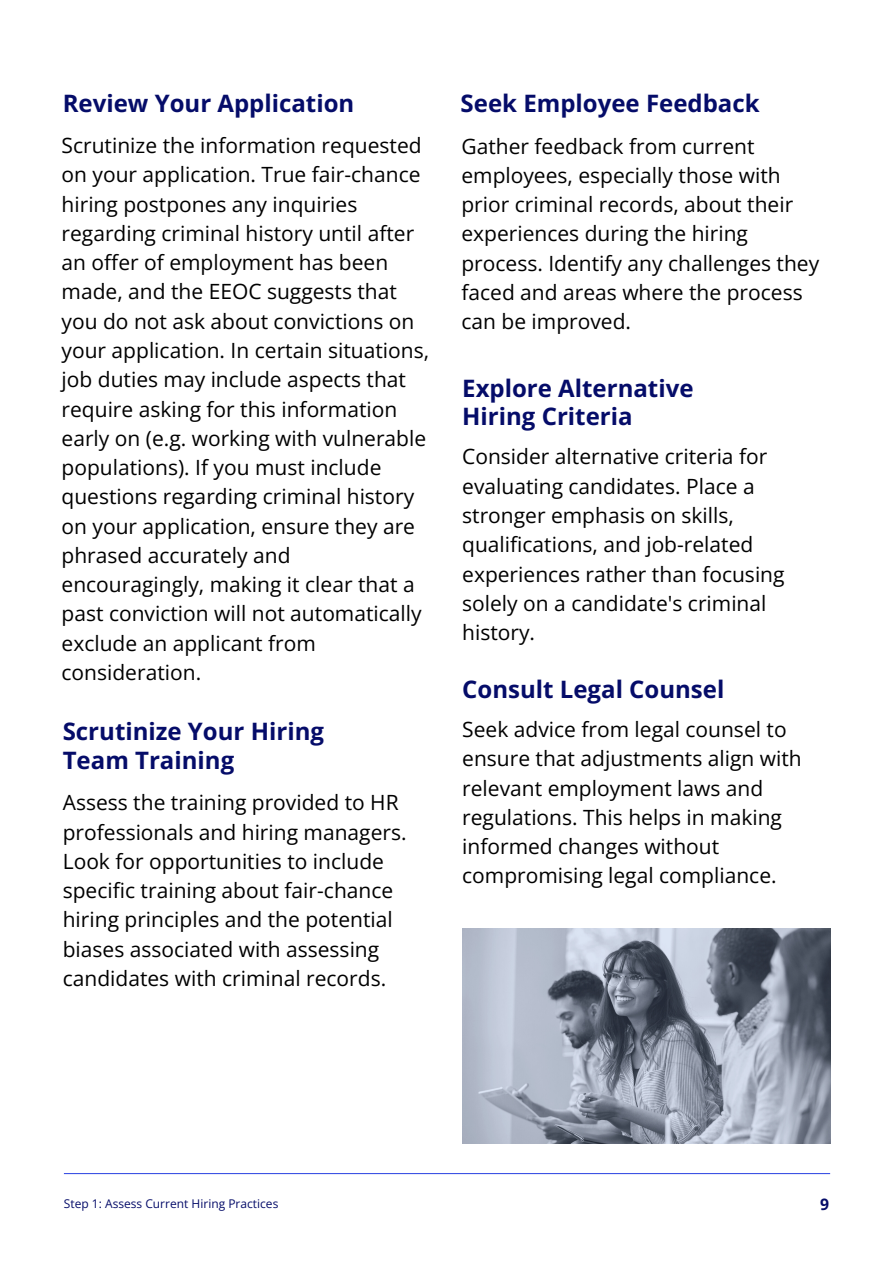
<style>
.page{position:relative;width:893px;height:1264px;background:#fff}
.page>*{position:absolute;margin:0;border:0;box-sizing:border-box;transform-origin:0 0}
.t1{font:700 24px/28.2px "Open Sans";color:#050c69}
.t2{font:21px/29.2px "Open Sans";color:#000}
.t3{font:700 15.75px "Open Sans";color:#050c69}
.t4{font:12px "Open Sans";color:#050c69}
</style>
<div class="page">
<hr style="left:64px;top:1172px;width:766px;height:2px;background:#3d53e4">
<img style="left:462px;top:928px;width:368px;height:215px">
<p class="t1" style="left:63px;top:88px;width:293px">Review Your Application</p>
<p class="t2" style="left:62px;top:130px;width:369px">Scrutinize the information requested on your application. True fair-chance hiring postpones any inquiries regarding criminal history until after an offer of employment has been made, and the EEOC suggests that you do not ask about convictions on your application. In certain situations, job duties may include aspects that require asking for this information early on (e.g. working with vulnerable populations). If you must include questions regarding criminal history on your application, ensure they are phrased accurately and encouragingly, making it clear that a past conviction will not automatically exclude an applicant from consideration.</p>
<p class="t1" style="left:63px;top:717px;width:263px">Scrutinize Your Hiring<br>Team Training</p>
<p class="t2" style="left:63px;top:787px;width:345px">Assess the training provided to HR professionals and hiring managers.<br>Look for opportunities to include specific training about fair-chance hiring principles and the potential biases associated with assessing candidates with criminal records.</p>
<p class="t1" style="left:460px;top:88px;width:300px">Seek Employee Feedback</p>
<p class="t2" style="left:461px;top:131px;width:359px">Gather feedback from current employees, especially those with prior criminal records, about their experiences during the hiring process. Identify any challenges they faced and areas where the process can be improved.</p>
<p class="t1" style="left:462px;top:373px;width:233px">Explore Alternative<br>Hiring Criteria</p>
<p class="t2" style="left:462px;top:441px;width:324px">Consider alternative criteria for evaluating candidates. Place a stronger emphasis on skills, qualifications, and job-related experiences rather than focusing solely on a candidate's criminal history.</p>
<p class="t1" style="left:462px;top:674px;width:264px">Consult Legal Counsel</p>
<p class="t2" style="left:462px;top:714px;width:341px">Seek advice from legal counsel to ensure that adjustments align with relevant employment laws and regulations. This helps in making informed changes without compromising legal compliance.</p>
<p class="t4" style="left:64px;top:1195px;width:216px">Step 1: Assess Current Hiring Practices</p>
<p class="t3" style="left:820px;top:1192px;width:10px">9</p>
</div>
